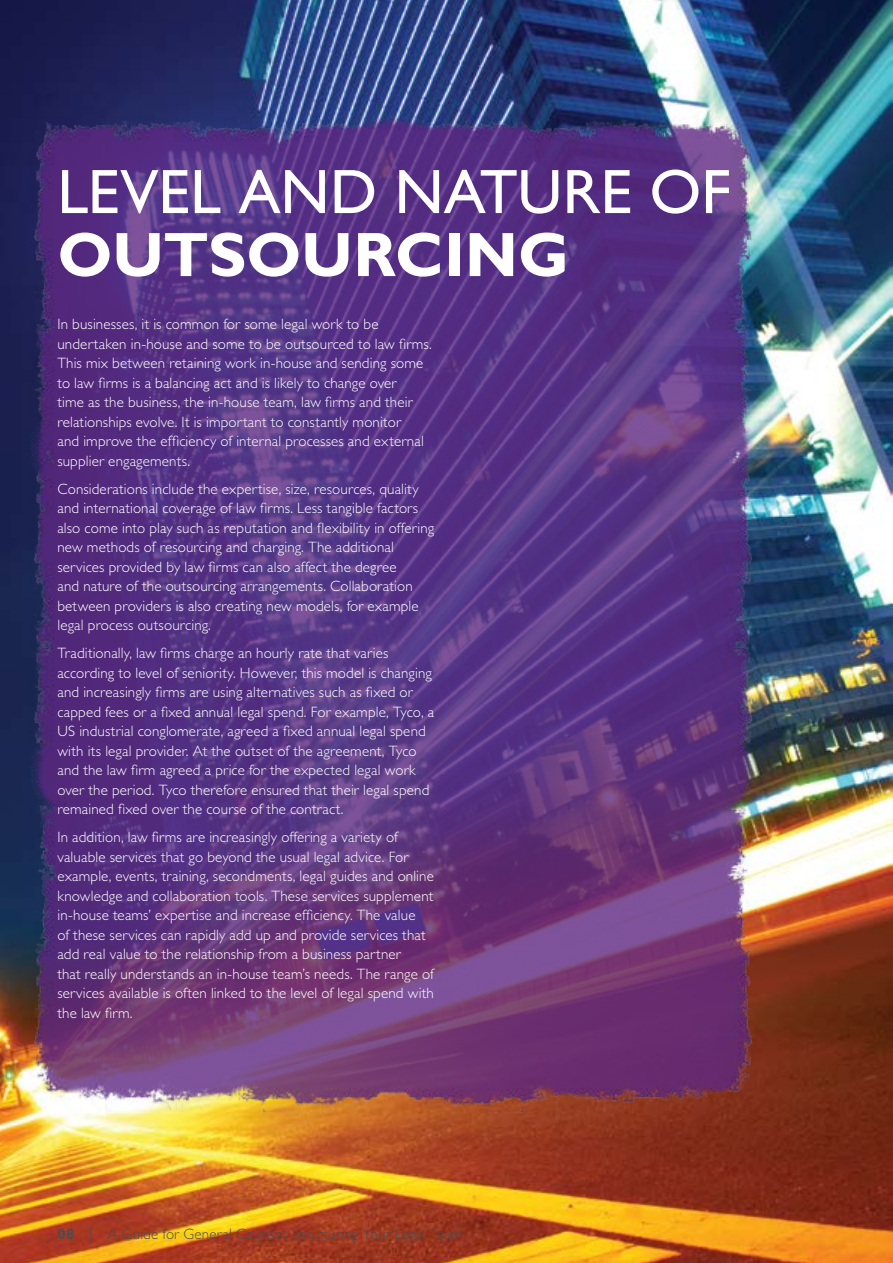
<style>
.page{position:relative;width:893px;height:1263px;background:#fff}
.page>*{position:absolute;margin:0;border:0;box-sizing:border-box;transform-origin:0 0}
.t1{font:63px "Gill Sans Std";color:#fff}
.t2{font:700 63px "Gill Sans Std";color:#fff}
.t3{font:300 15px/19.5px "Gill Sans Std";letter-spacing:.01em;color:#fff}
.t4{font:300 15px "Gill Sans Std";letter-spacing:.01em;color:#4d4d4f}
.s1{font-weight:700}
</style>
<div class="page">
<img style="left:0;top:0;width:893px;height:1263px">
<img style="left:30px;top:105px;width:726px;height:1018px">
<h1 class="t1" style="left:57px;top:156px;width:377px">LEVEL AND NATURE</h1>
<h1 class="t1" style="left:649px;top:156px;width:83px">OF</h1>
<h1 class="t2" style="left:57px;top:218px;width:199px">OUTSOUR</h1>
<h1 class="t2" style="left:395px;top:218px;width:176px">CING</h1>
<p class="t3" style="left:57px;top:315px;width:376px">In businesses, it is common for some legal work to be undertaken in-house and some to be outsourced to law firms.<br>This mix between retaining work in-house and sending some to law firms is a balancing act and is likely to change over<br>time as the business, the in-house team, law firms and their relationships evolve. It is important to constantly monitor<br>and improve the efficiency of internal processes and external supplier engagements.</p>
<p class="t3" style="left:57px;top:479px;width:378px">Considerations include the expertise, size, resources, quality and international coverage of law firms. Less tangible factors also come into play such as reputation and flexibility in offering new methods of resourcing and charging. The additional services provided by law firms can also affect the degree<br>and nature of the outsourcing arrangements. Collaboration between providers is also creating new models, for example legal process outsourcing.</p>
<p class="t3" style="left:57px;top:644px;width:378px">Traditionally, law firms charge an hourly rate that varies according to level of seniority. However, this model is changing and increasingly firms are using alternatives such as fixed or capped fees or a fixed annual legal spend. For example, Tyco, a US industrial conglomerate, agreed a fixed annual legal spend with its legal provider. At the outset of the agreement, Tyco and the law firm agreed a price for the expected legal work over the period. Tyco therefore ensured that their legal spend remained fixed over the course of the contract.</p>
<p class="t3" style="left:57px;top:828px;width:378px">In addition, law firms are increasingly offering a variety of valuable services that go beyond the usual legal advice. For example, events, training, secondments, legal guides and online knowledge and collaboration tools. These services supplement in-house teams’ expertise and increase efficiency. The value<br>of these services can rapidly add up and provide services that add real value to the relationship from a business partner<br>that really understands an in-house team’s needs. The range of services available is often linked to the level of legal spend with the law firm.</p>
<p class="t4" style="left:57px;top:1226px;width:407px"><span class="s1">08</span> | A Guide for General Counsel: Structuring Your Legal Team</p>
</div>
